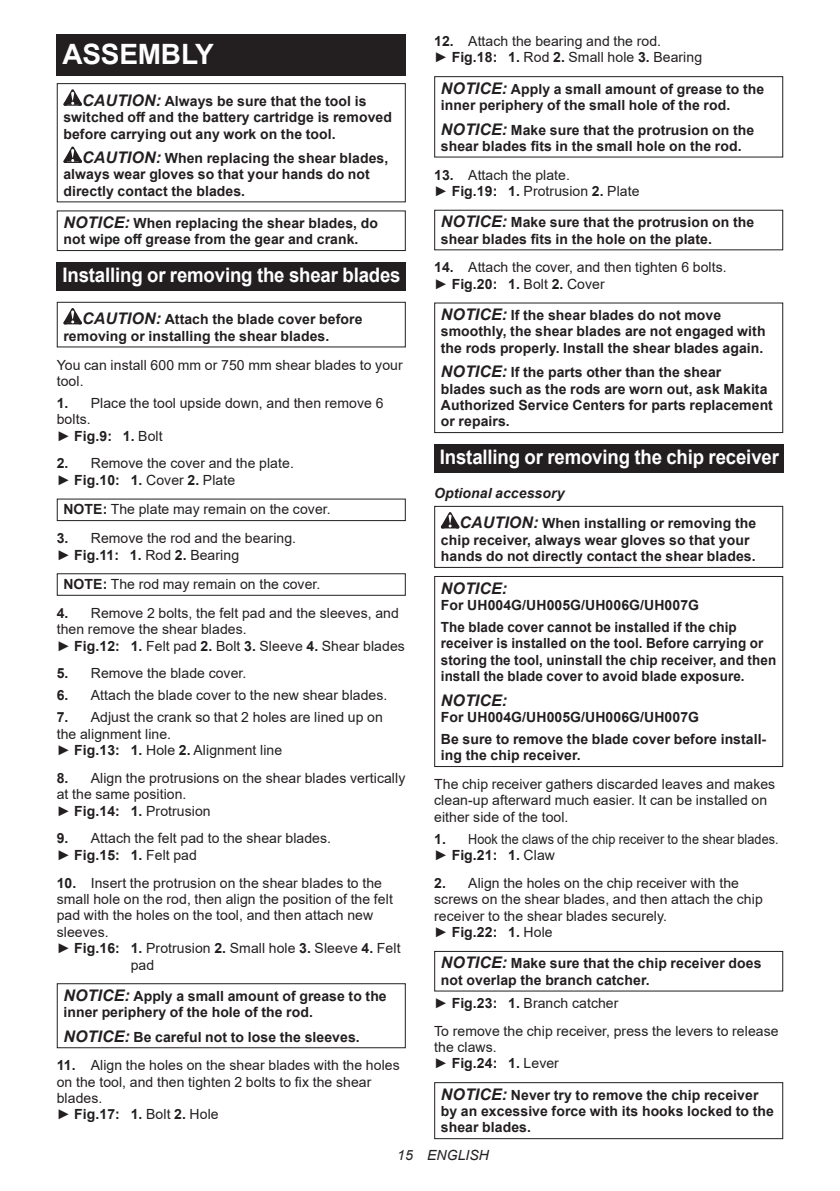
<style>
.page{position:relative;width:840px;height:1191px;background:#fff}
.page>*{position:absolute;margin:0;border:0;box-sizing:border-box;transform-origin:0 0}
.t1{font:700 28px "Arial";letter-spacing:-.01em;color:#fff}
.t2{font:700 20px "Arial";letter-spacing:-.01em;color:#fff;scale:.93 1}
.t3{font:italic 700 16px "Arial";letter-spacing:.005em;color:#231f20}
.t4{font:14px/16.4px "Arial";letter-spacing:.005em;color:#231f20}
.t5{font:700 14px/16.4px "Arial";letter-spacing:.005em;color:#231f20}
.t6{font:700 14px/16.4px "Arial";letter-spacing:.005em;color:#231f20;scale:.96 1}
.t7{font:14px/16.4px "Arial";letter-spacing:.005em;color:#231f20;scale:.9 1}
.t8{font:italic 14px "Arial";letter-spacing:.005em;color:#231f20}
.s1{font-style:italic;font-size:16px}
.s2{font-weight:700}
.s3{font-style:italic}
</style>
<div class="page">
<div style="left:57px;top:34px;width:348px;height:41px;background:#231f20"></div>
<svg style="left:63px;top:89px;width:19px;height:17px"></svg>
<svg style="left:63px;top:146px;width:19px;height:17px"></svg>
<div style="left:57px;top:83px;width:348px;height:119px;border:1px solid #231f20"></div>
<div style="left:57px;top:210px;width:348px;height:41px;border:1px solid #231f20"></div>
<div style="left:57px;top:262px;width:348px;height:29px;background:#231f20"></div>
<svg style="left:63px;top:308px;width:19px;height:16px"></svg>
<div style="left:57px;top:302px;width:348px;height:45px;border:1px solid #231f20"></div>
<div style="left:57px;top:498px;width:348px;height:23px;border:1px solid #231f20"></div>
<div style="left:57px;top:573px;width:348px;height:23px;border:1px solid #231f20"></div>
<div style="left:57px;top:983px;width:348px;height:65px;border:1px solid #231f20"></div>
<div style="left:434px;top:76px;width:348px;height:82px;border:1px solid #231f20"></div>
<div style="left:434px;top:302px;width:348px;height:131px;border:1px solid #231f20"></div>
<div style="left:434px;top:444px;width:348px;height:29px;background:#231f20"></div>
<svg style="left:440px;top:512px;width:19px;height:16px"></svg>
<div style="left:434px;top:506px;width:348px;height:62px;border:1px solid #231f20"></div>
<div style="left:434px;top:576px;width:348px;height:191px;border:1px solid #231f20"></div>
<div style="left:434px;top:951px;width:348px;height:40px;border:1px solid #231f20"></div>
<div style="left:434px;top:1082px;width:348px;height:57px;border:1px solid #231f20"></div>
<h1 class="t1" style="left:62px;top:34px;width:153px">ASSEMBLY</h1>
<p class="t5" style="left:63px;top:93px;width:330px;text-indent:19px"><span class="s1">CAUTION:</span> Always be sure that the tool is switched off and the battery cartridge is removed before carrying out any work on the tool.</p>
<p class="t5" style="left:63px;top:150px;width:326px;text-indent:19px"><span class="s1">CAUTION:</span> When replacing the shear blades, always wear gloves so that your hands do not directly contact the blades.</p>
<p class="t5" style="left:63px;top:215px;width:316px"><span class="s1">NOTICE:</span> When replacing the shear blades, do not wipe off grease from the gear and crank.</p>
<h2 class="t2" style="left:62px;top:261px;width:365px">Installing or removing the shear blades</h2>
<p class="t5" style="left:63px;top:311px;width:300px;text-indent:19px"><span class="s1">CAUTION:</span> Attach the blade cover before removing or installing the shear blades.</p>
<p class="t4" style="left:57px;top:356px;width:347px">You can install 600 mm or 750 mm shear blades to your tool.</p>
<p class="t4" style="left:57px;top:395px;width:328px"><span class="s2">1.</span> Place the tool upside down, and then remove 6 bolts.<br>► <span class="s2">Fig.9: 1.</span> Bolt</p>
<p class="t4" style="left:57px;top:455px;width:238px"><span class="s2">2.</span> Remove the cover and the plate. ► <span class="s2">Fig.10: 1.</span> Cover <span class="s2">2.</span> Plate</p>
<p class="t4" style="left:63px;top:501px;width:269px"><span class="s2">NOTE:</span> The plate may remain on the cover.</p>
<p class="t4" style="left:57px;top:530px;width:241px"><span class="s2">3.</span> Remove the rod and the bearing. ► <span class="s2">Fig.11: 1.</span> Rod <span class="s2">2.</span> Bearing</p>
<p class="t4" style="left:63px;top:576px;width:258px"><span class="s2">NOTE:</span> The rod may remain on the cover.</p>
<p class="t4" style="left:57px;top:604px;width:349px"><span class="s2">4.</span> Remove 2 bolts, the felt pad and the sleeves, and then remove the shear blades.<br>► <span class="s2">Fig.12: 1.</span> Felt pad <span class="s2">2.</span> Bolt <span class="s2">3.</span> Sleeve <span class="s2">4.</span> Shear blades</p>
<p class="t4" style="left:57px;top:665px;width:191px"><span class="s2">5.</span> Remove the blade cover.</p>
<p class="t4" style="left:57px;top:687px;width:332px"><span class="s2">6.</span> Attach the blade cover to the new shear blades.</p>
<p class="t4" style="left:57px;top:709px;width:327px"><span class="s2">7.</span> Adjust the crank so that 2 holes are lined up on the alignment line.<br>► <span class="s2">Fig.13: 1.</span> Hole <span class="s2">2.</span> Alignment line</p>
<p class="t4" style="left:57px;top:769px;width:350px"><span class="s2">8.</span> Align the protrusions on the shear blades vertically at the same position.<br>► <span class="s2">Fig.14: 1.</span> Protrusion</p>
<p class="t4" style="left:57px;top:830px;width:276px"><span class="s2">9.</span> Attach the felt pad to the shear blades. ► <span class="s2">Fig.15: 1.</span> Felt pad</p>
<p class="t4" style="left:57px;top:874px;width:326px"><span class="s2">10.</span> Insert the protrusion on the shear blades to the</p>
<p class="t4" style="left:57px;top:890px;width:337px">small hole on the rod, then align the position of the felt</p>
<p class="t4" style="left:57px;top:907px;width:318px">pad with the holes on the tool, and then attach new</p>
<p class="t4" style="left:57px;top:923px;width:53px">sleeves.</p>
<p class="t4" style="left:57px;top:940px;width:345px">► <span class="s2">Fig.16: 1.</span> Protrusion <span class="s2">2.</span> Small hole <span class="s2">3.</span> Sleeve <span class="s2">4.</span> Felt</p>
<p class="t4" style="left:131px;top:956px;width:25px">pad</p>
<p class="t5" style="left:63px;top:987px;width:324px"><span class="s1">NOTICE:</span> Apply a small amount of grease to the inner periphery of the hole of the rod.</p>
<p class="t5" style="left:63px;top:1028px;width:298px"><span class="s1">NOTICE:</span> Be careful not to lose the sleeves.</p>
<p class="t4" style="left:57px;top:1057px;width:344px"><span class="s2">11.</span> Align the holes on the shear blades with the holes on the tool, and then tighten 2 bolts to fix the shear blades.<br>► <span class="s2">Fig.17: 1.</span> Bolt <span class="s2">2.</span> Hole</p>
<p class="t4" style="left:434px;top:33px;width:269px"><span class="s2">12.</span> Attach the bearing and the rod.<br>► <span class="s2">Fig.18: 1.</span> Rod <span class="s2">2.</span> Small hole <span class="s2">3.</span> Bearing</p>
<p class="t5" style="left:440px;top:81px;width:324px"><span class="s1">NOTICE:</span> Apply a small amount of grease to the inner periphery of the small hole of the rod.</p>
<p class="t5" style="left:440px;top:121px;width:315px"><span class="s1">NOTICE:</span> Make sure that the protrusion on the shear blades fits in the small hole on the rod.</p>
<p class="t4" style="left:434px;top:166px;width:207px"><span class="s2">13.</span> Attach the plate.<br>► <span class="s2">Fig.19: 1.</span> Protrusion <span class="s2">2.</span> Plate</p>
<p class="t5" style="left:440px;top:214px;width:315px"><span class="s1">NOTICE:</span> Make sure that the protrusion on the shear blades fits in the hole on the plate.</p>
<p class="t4" style="left:434px;top:259px;width:294px"><span class="s2">14.</span> Attach the cover, and then tighten 6 bolts. ► <span class="s2">Fig.20: 1.</span> Bolt <span class="s2">2.</span> Cover</p>
<p class="t5" style="left:440px;top:307px;width:326px"><span class="s1">NOTICE:</span> If the shear blades do not move smoothly, the shear blades are not engaged with the rods properly. Install the shear blades again.</p>
<p class="t5" style="left:440px;top:364px;width:333px"><span class="s1">NOTICE:</span> If the parts other than the shear<br>blades such as the rods are worn out, ask Makita Authorized Service Centers for parts replacement or repairs.</p>
<h2 class="t2" style="left:439px;top:443px;width:366px">Installing or removing the chip receiver</h2>
<p class="t5" style="left:459px;top:478px;width:298px;line-height:30.6px;text-indent:-25px"><span class="s3">Optional accessory<br></span><span class="s1">CAUTION:</span> When installing or removing the</p>
<p class="t5" style="left:440px;top:532px;width:316px">chip receiver, always wear gloves so that your hands do not directly contact the shear blades.</p>
<p class="t3" style="left:440px;top:577px;width:68px">NOTICE:</p>
<p class="t5" style="left:440px;top:594px;width:297px;line-height:22px">For UH004G/UH005G/UH006G/UH007G<br>The blade cover cannot be installed if the chip</p>
<p class="t6" style="left:440px;top:635px;width:350px">receiver is installed on the tool. Before carrying or storing the tool, uninstall the chip receiver, and then install the blade cover to avoid blade exposure.</p>
<p class="t3" style="left:440px;top:689px;width:68px">NOTICE:</p>
<p class="t5" style="left:440px;top:706px;width:327px;line-height:22px">For UH004G/UH005G/UH006G/UH007G<br>Be sure to remove the blade cover before install-</p>
<p class="t5" style="left:440px;top:747px;width:141px">ing the chip receiver.</p>
<p class="t4" style="left:434px;top:776px;width:342px">The chip receiver gathers discarded leaves and makes clean-up afterward much easier. It can be installed on either side of the tool.</p>
<p class="t7" style="left:434px;top:830px;width:384px"><span class="s2">1.</span> Hook the claws of the chip receiver to the shear blades. ► <span class="s2">Fig.21: 1.</span> Claw</p>
<p class="t4" style="left:434px;top:875px;width:330px"><span class="s2">2.</span> Align the holes on the chip receiver with the screws on the shear blades, and then attach the chip receiver to the shear blades securely.<br>► <span class="s2">Fig.22: 1.</span> Hole</p>
<p class="t5" style="left:440px;top:955px;width:322px"><span class="s1">NOTICE:</span> Make sure that the chip receiver does not overlap the branch catcher.</p>
<p class="t4" style="left:434px;top:989px;width:346px;line-height:27.8px">► <span class="s2">Fig.23: 1.</span> Branch catcher<br>To remove the chip receiver, press the levers to release</p>
<p class="t4" style="left:434px;top:1038px;width:126px">the claws.<br>► <span class="s2">Fig.24: 1.</span> Lever</p>
<p class="t5" style="left:440px;top:1086px;width:334px"><span class="s1">NOTICE:</span> Never try to remove the chip receiver by an excessive force with its hooks locked to the shear blades.</p>
<p class="t8" style="left:397px;top:1146px;width:93px">15 ENGLISH</p>
</div>
